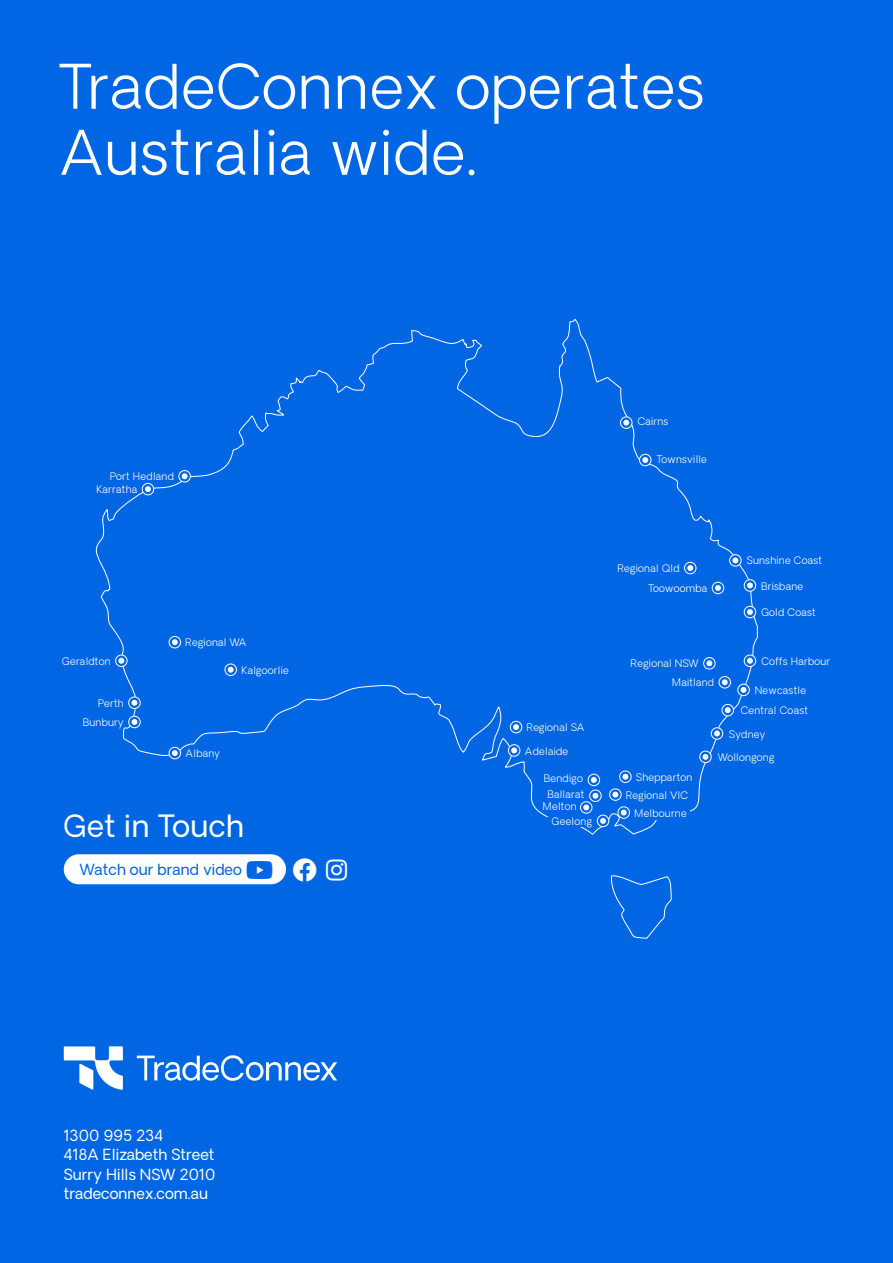
<style>
.page{position:relative;width:893px;height:1263px;background:#0066e3}
.page>*{position:absolute;margin:0;border:0;box-sizing:border-box;transform-origin:0 0}
.t1{font:300 60px/66px "Oakes Grotesk";letter-spacing:.025em;color:#fff}
.t2{font:30px "Oakes Grotesk";letter-spacing:.02em;color:#fff}
.t3{font:24px "Font Awesome 6 Brands";color:#fff}
.t4{font:15px/19.5px "Oakes Grotesk";letter-spacing:.01em;color:#fff}
.t5{font:15px "Oakes Grotesk";letter-spacing:.01em;color:#0066e3}
.t6{font:300 10.2px "Oakes Grotesk";letter-spacing:.03em;color:#fff}
</style>
<div class="page">
<svg style="left:137px;top:1055px;width:200px;height:26px"></svg>
<svg style="left:64px;top:1046px;width:59px;height:44px"></svg>
<svg style="left:95px;top:319px;width:663px;height:516px"></svg>
<svg style="left:611px;top:875px;width:61px;height:64px"></svg>
<svg style="left:711px;top:728px;width:12px;height:11px"></svg>
<div style="left:711px;top:727px;width:12px;height:13px;border:1px solid #fff;border-radius:50%"></div>
<svg style="left:714px;top:730px;width:6px;height:6px"></svg>
<svg style="left:700px;top:751px;width:11px;height:12px"></svg>
<div style="left:699px;top:751px;width:13px;height:12px;border:1px solid #fff;border-radius:50%"></div>
<svg style="left:703px;top:754px;width:5px;height:6px"></svg>
<svg style="left:618px;top:807px;width:11px;height:11px"></svg>
<div style="left:618px;top:806px;width:12px;height:13px;border:1px solid #fff;border-radius:50%"></div>
<svg style="left:621px;top:810px;width:6px;height:5px"></svg>
<svg style="left:620px;top:771px;width:11px;height:11px"></svg>
<div style="left:619px;top:770px;width:13px;height:13px;border:1px solid #fff;border-radius:50%"></div>
<svg style="left:622px;top:774px;width:6px;height:6px"></svg>
<svg style="left:508px;top:745px;width:12px;height:11px"></svg>
<div style="left:508px;top:744px;width:12px;height:13px;border:1px solid #fff;border-radius:50%"></div>
<svg style="left:511px;top:747px;width:6px;height:6px"></svg>
<svg style="left:169px;top:747px;width:12px;height:12px"></svg>
<div style="left:169px;top:747px;width:12px;height:12px;border:1px solid #fff;border-radius:50%"></div>
<svg style="left:172px;top:750px;width:6px;height:6px"></svg>
<svg style="left:225px;top:664px;width:11px;height:11px"></svg>
<div style="left:225px;top:663px;width:12px;height:13px;border:1px solid #fff;border-radius:50%"></div>
<svg style="left:228px;top:667px;width:6px;height:6px"></svg>
<svg style="left:169px;top:636px;width:12px;height:12px"></svg>
<div style="left:169px;top:636px;width:12px;height:12px;border:1px solid #fff;border-radius:50%"></div>
<svg style="left:172px;top:639px;width:6px;height:6px"></svg>
<div style="left:510px;top:721px;width:12px;height:12px;background:#0066e3;border-radius:50%"></div>
<div style="left:510px;top:721px;width:12px;height:12px;border:1px solid #fff;border-radius:50%"></div>
<svg style="left:513px;top:724px;width:6px;height:6px"></svg>
<svg style="left:610px;top:789px;width:11px;height:11px"></svg>
<div style="left:609px;top:788px;width:13px;height:13px;border:1px solid #fff;border-radius:50%"></div>
<svg style="left:612px;top:792px;width:6px;height:5px"></svg>
<div style="left:597px;top:815px;width:12px;height:12px;background:#0066e3;border-radius:50%"></div>
<div style="left:597px;top:815px;width:12px;height:12px;border:1px solid #fff;border-radius:50%"></div>
<svg style="left:600px;top:818px;width:6px;height:6px"></svg>
<svg style="left:590px;top:790px;width:11px;height:11px"></svg>
<div style="left:589px;top:789px;width:13px;height:13px;border:1px solid #fff;border-radius:50%"></div>
<svg style="left:580px;top:802px;width:12px;height:11px"></svg>
<div style="left:580px;top:801px;width:12px;height:13px;border:1px solid #fff;border-radius:50%"></div>
<svg style="left:583px;top:793px;width:15px;height:17px"></svg>
<div style="left:588px;top:774px;width:12px;height:12px;background:#0066e3;border-radius:50%"></div>
<div style="left:588px;top:774px;width:12px;height:12px;border:1px solid #fff;border-radius:50%"></div>
<svg style="left:591px;top:777px;width:6px;height:6px"></svg>
<svg style="left:738px;top:684px;width:11px;height:12px"></svg>
<div style="left:737px;top:684px;width:13px;height:12px;border:1px solid #fff;border-radius:50%"></div>
<svg style="left:741px;top:687px;width:5px;height:6px"></svg>
<svg style="left:744px;top:655px;width:12px;height:11px"></svg>
<div style="left:744px;top:655px;width:12px;height:12px;border:1px solid #fff;border-radius:50%"></div>
<svg style="left:747px;top:658px;width:6px;height:6px"></svg>
<div style="left:744px;top:606px;width:12px;height:12px;background:#0066e3;border-radius:50%"></div>
<div style="left:744px;top:606px;width:12px;height:12px;border:1px solid #fff;border-radius:50%"></div>
<svg style="left:747px;top:609px;width:6px;height:6px"></svg>
<svg style="left:744px;top:580px;width:12px;height:11px"></svg>
<div style="left:744px;top:579px;width:12px;height:13px;border:1px solid #fff;border-radius:50%"></div>
<svg style="left:747px;top:582px;width:6px;height:6px"></svg>
<svg style="left:730px;top:555px;width:11px;height:11px"></svg>
<div style="left:729px;top:554px;width:13px;height:13px;border:1px solid #fff;border-radius:50%"></div>
<svg style="left:732px;top:557px;width:6px;height:6px"></svg>
<svg style="left:639px;top:454px;width:12px;height:12px"></svg>
<div style="left:639px;top:454px;width:12px;height:12px;border:1px solid #fff;border-radius:50%"></div>
<svg style="left:642px;top:457px;width:6px;height:6px"></svg>
<svg style="left:620px;top:417px;width:12px;height:11px"></svg>
<div style="left:620px;top:416px;width:12px;height:13px;border:1px solid #fff;border-radius:50%"></div>
<svg style="left:623px;top:420px;width:6px;height:6px"></svg>
<svg style="left:719px;top:676px;width:11px;height:12px"></svg>
<div style="left:719px;top:676px;width:12px;height:12px;border:1px solid #fff;border-radius:50%"></div>
<svg style="left:722px;top:679px;width:6px;height:6px"></svg>
<svg style="left:704px;top:657px;width:11px;height:12px"></svg>
<div style="left:703px;top:657px;width:13px;height:12px;border:1px solid #fff;border-radius:50%"></div>
<svg style="left:706px;top:660px;width:6px;height:6px"></svg>
<svg style="left:129px;top:697px;width:11px;height:11px"></svg>
<div style="left:128px;top:696px;width:13px;height:13px;border:1px solid #fff;border-radius:50%"></div>
<svg style="left:132px;top:700px;width:5px;height:6px"></svg>
<svg style="left:116px;top:655px;width:11px;height:11px"></svg>
<div style="left:115px;top:655px;width:13px;height:12px;border:1px solid #fff;border-radius:50%"></div>
<svg style="left:118px;top:658px;width:6px;height:6px"></svg>
<div style="left:142px;top:483px;width:12px;height:12px;background:#0066e3;border-radius:50%"></div>
<div style="left:142px;top:483px;width:12px;height:12px;border:1px solid #fff;border-radius:50%"></div>
<svg style="left:145px;top:486px;width:6px;height:6px"></svg>
<svg style="left:179px;top:470px;width:11px;height:12px"></svg>
<div style="left:178px;top:470px;width:13px;height:12px;border:1px solid #fff;border-radius:50%"></div>
<svg style="left:182px;top:473px;width:6px;height:6px"></svg>
<svg style="left:129px;top:716px;width:11px;height:12px"></svg>
<div style="left:128px;top:716px;width:13px;height:12px;border:1px solid #fff;border-radius:50%"></div>
<svg style="left:132px;top:719px;width:5px;height:6px"></svg>
<div style="left:712px;top:582px;width:12px;height:12px;background:#0066e3;border-radius:50%"></div>
<div style="left:712px;top:582px;width:12px;height:12px;border:1px solid #fff;border-radius:50%"></div>
<svg style="left:715px;top:585px;width:6px;height:6px"></svg>
<svg style="left:684px;top:562px;width:12px;height:12px"></svg>
<div style="left:684px;top:562px;width:12px;height:12px;border:1px solid #fff;border-radius:50%"></div>
<svg style="left:687px;top:565px;width:6px;height:6px"></svg>
<svg style="left:722px;top:704px;width:11px;height:12px"></svg>
<div style="left:722px;top:704px;width:12px;height:12px;border:1px solid #fff;border-radius:50%"></div>
<svg style="left:725px;top:707px;width:6px;height:6px"></svg>
<div style="left:634px;top:809px;width:56px;height:10px;background:#0066e3"></div>
<div style="left:636px;top:773px;width:60px;height:10px;background:#0066e3"></div>
<div style="left:525px;top:747px;width:59px;height:10px;background:#0066e3"></div>
<div style="left:186px;top:749px;width:59px;height:11px;background:#0066e3"></div>
<div style="left:241px;top:666px;width:60px;height:10px;background:#0066e3"></div>
<div style="left:186px;top:639px;width:60px;height:7px;background:#0066e3"></div>
<div style="left:527px;top:723px;width:59px;height:11px;background:#0066e3"></div>
<div style="left:626px;top:791px;width:69px;height:10px;background:#0066e3"></div>
<div style="left:542px;top:817px;width:50px;height:10px;background:#0066e3"></div>
<div style="left:540px;top:803px;width:37px;height:8px;background:#0066e3"></div>
<div style="left:538px;top:790px;width:46px;height:11px;background:#0066e3"></div>
<div style="left:538px;top:775px;width:45px;height:10px;background:#0066e3"></div>
<div style="left:64px;top:854px;width:222px;height:30px;background:#fff;border-radius:15px"></div>
<h1 class="t1" style="left:59px;top:55px;width:647px">TradeConnex operates<br>Australia wide.</h1>
<p class="t6" style="left:638px;top:415px;width:32px">Cairns</p>
<p class="t6" style="left:110px;top:470px;width:65px">Port Hedland</p>
<p class="t6" style="left:96px;top:483px;width:42px">Karratha</p>
<p class="t6" style="left:62px;top:655px;width:50px">Geraldton</p>
<p class="t6" style="left:98px;top:696px;width:27px">Perth</p>
<p class="t6" style="left:83px;top:716px;width:42px">Bunbury</p>
<p class="t6" style="left:186px;top:636px;width:62px">Regional WA</p>
<p class="t6" style="left:241px;top:663px;width:49px">Kalgoorlie</p>
<p class="t6" style="left:527px;top:721px;width:59px">Regional SA</p>
<p class="t6" style="left:186px;top:747px;width:36px">Albany</p>
<p class="t6" style="left:525px;top:744px;width:45px">Adelaide</p>
<p class="t6" style="left:544px;top:772px;width:40px">Bendigo</p>
<p class="t6" style="left:548px;top:788px;width:38px">Ballarat</p>
<p class="t6" style="left:543px;top:800px;width:35px">Melton</p>
<h2 class="t2" style="left:64px;top:807px;width:182px">Get in Touch</h2>
<h3 class="t5" style="left:80px;top:860px;width:195px">Watch our brand video □◆▼◆</h3>
<h3 class="t3" style="left:293px;top:858px;width:56px">□□ ■▲▼</h3>
<p class="t6" style="left:552px;top:815px;width:42px">Geelong</p>
<p class="t6" style="left:657px;top:452px;width:52px">Townsville</p>
<p class="t6" style="left:618px;top:562px;width:63px">Regional Qld</p>
<p class="t6" style="left:648px;top:582px;width:60px">Toowoomba</p>
<p class="t6" style="left:631px;top:657px;width:69px">Regional NSW</p>
<p class="t6" style="left:672px;top:676px;width:43px">Maitland</p>
<p class="t6" style="left:747px;top:554px;width:77px">Sunshine Coast</p>
<p class="t6" style="left:761px;top:579px;width:43px">Brisbane</p>
<p class="t6" style="left:761px;top:606px;width:56px">Gold Coast</p>
<p class="t6" style="left:761px;top:655px;width:70px">Coffs Harbour</p>
<p class="t6" style="left:755px;top:684px;width:53px">Newcastle</p>
<p class="t6" style="left:741px;top:704px;width:69px">Central Coast</p>
<p class="t6" style="left:636px;top:770px;width:58px">Shepparton</p>
<p class="t6" style="left:626px;top:788px;width:64px">Regional VIC</p>
<p class="t6" style="left:634px;top:806px;width:54px">Melbourne</p>
<p class="t6" style="left:729px;top:727px;width:38px">Sydney</p>
<p class="t6" style="left:718px;top:751px;width:58px">Wollongong</p>
<h3 class="t4" style="left:64px;top:1126px;width:153px">1300 995 234<br>418A Elizabeth Street<br>Surry Hills NSW 2010 tradeconnex.com.au</h3>
</div>
